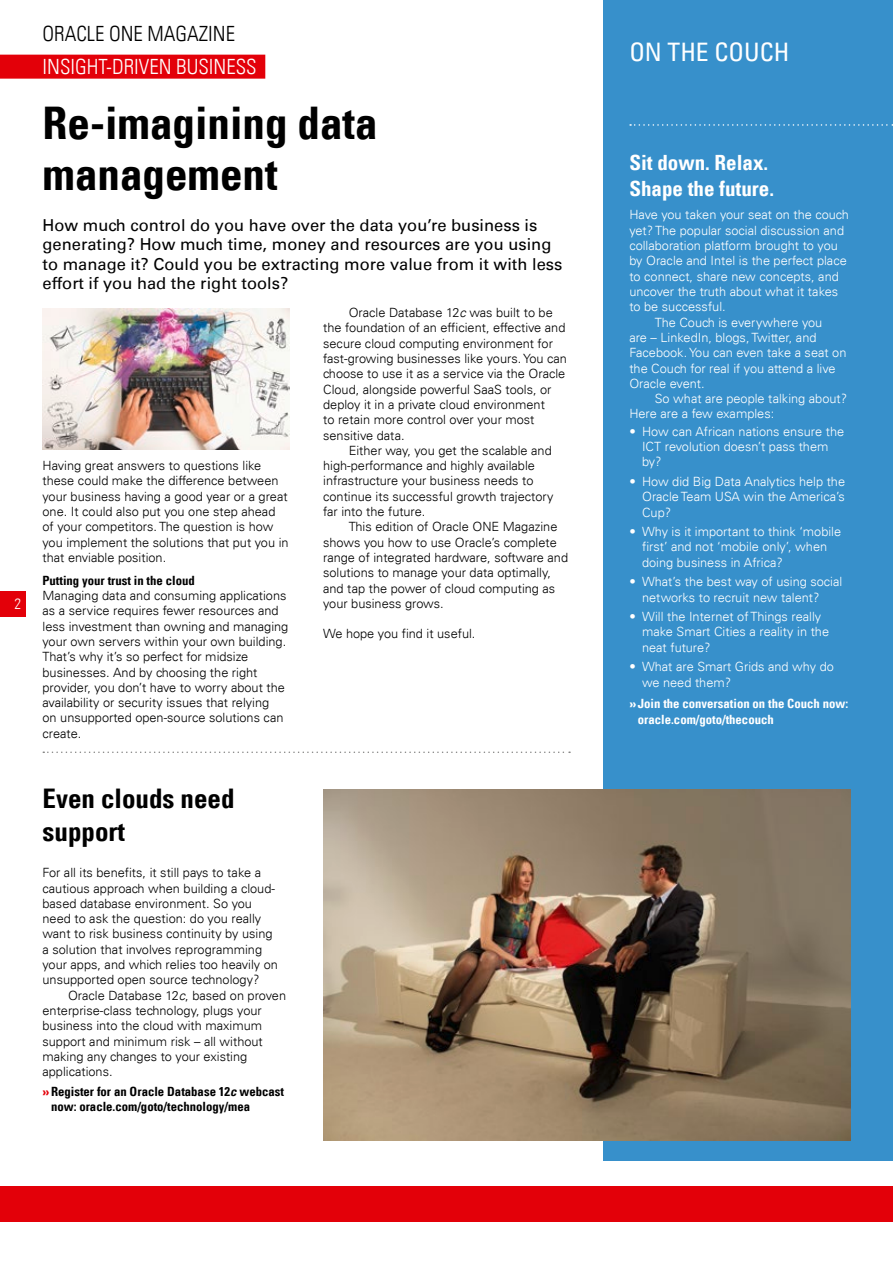
<style>
.page{position:relative;width:893px;height:1263px;background:#fff}
.page>*{position:absolute;margin:0;border:0;box-sizing:border-box;transform-origin:0 0}
.t1{font:700 condensed 45px/51px "Univers LT";color:#000}
.t2{font:700 condensed 27px/32.4px "Univers LT";color:#000}
.t3{font:condensed 25.5px "Univers LT";color:#fff}
.t4{font:700 condensed 21px/25.2px "Univers LT";color:#fff}
.t5{font:300 condensed 21px "Univers LT";color:#fff}
.t6{font:300 condensed 21px "Univers LT";color:#000}
.t7{font:16.5px/19.5px "Univers LT";color:#000}
.t8{font:300 condensed 15px "Univers LT";color:#fff}
.t9{font:300 12.75px/15.3px "Univers LT";color:#000}
.t10{font:300 12.75px/15.3px "Univers LT";color:#fff}
.t11{font:700 condensed 12.75px/15.3px "Univers LT";color:#000}
.t12{font:700 condensed 12.75px/15.3px "Univers LT";color:#fff}
.s1{font-style:italic}
.s2{font-stretch:normal;color:#e30009}
.s3{font-stretch:normal}
</style>
<div class="page">
<div style="left:604px;top:0;width:289px;height:1161px;background:#3790cb"></div>
<img style="left:323px;top:789px;width:527px;height:352px">
<svg style="left:630px;top:124px;width:263px;height:2px"></svg>
<svg style="left:43px;top:751px;width:527px;height:2px"></svg>
<img style="left:43px;top:308px;width:246px;height:141px">
<div style="left:0;top:1186px;width:893px;height:36px;background:#e30009"></div>
<div style="left:0;top:55px;width:265px;height:24px;background:#e30009"></div>
<div style="left:0;top:591px;width:26px;height:26px;background:#e30009"></div>
<p class="t8" style="left:15px;top:595px;width:8px">2</p>
<h3 class="t6" style="left:43px;top:21px;width:194px">ORACLE ONE MAGAZINE</h3>
<h3 class="t5" style="left:43px;top:54px;width:216px">INSIGHT-DRIVEN BUSINESS</h3>
<h1 class="t1" style="left:43px;top:97px;width:337px">Re-imagining data management</h1>
<p class="t7" style="left:43px;top:215px;width:521px">How much control do you have over the data you’re business is generating? How much time, money and resources are you using to manage it? Could you be extracting more value from it with less effort if you had the right tools?</p>
<p class="t9" style="left:43px;top:458px;width:248px">Having great answers to questions like these could make the difference between your business having a good year or a great one. It could also put you one step ahead of your competitors. The question is how you implement the solutions that put you in that enviable position.</p>
<p class="t11" style="left:43px;top:572px;width:154px">Putting your trust in the cloud</p>
<p class="t9" style="left:43px;top:588px;width:247px">Managing data and consuming applications as a service requires fewer resources and less investment than owning and managing your own servers within your own building.<br>That’s why it’s so perfect for midsize businesses. And by choosing the right provider, you don’t have to worry about the availability or security issues that relying<br>on unsupported open-source solutions can create.</p>
<h2 class="t2" style="left:43px;top:782px;width:193px">Even clouds need support</h2>
<p class="t9" style="left:43px;top:865px;width:237px">For all its benefits, it still pays to take a cautious approach when building a cloud&shy;based database environment. So you need to ask the question: do you really want to risk business continuity by using a solution that involves reprogramming your apps, and which relies too heavily on unsupported open source technology?</p>
<p class="t9" style="left:43px;top:987px;width:245px;text-indent:26px">Oracle Database 12<span class="s1">c</span>, based on proven enterprise-class technology, plugs your business into the cloud with maximum support and minimum risk – all without making any changes to your existing applications.</p>
<p class="t11" style="left:51px;top:1083px;width:235px;text-indent:-9px"><span class="s2">»</span>Register for an Oracle Database 12<span class="s1">c</span> webcast now: oracle.com/goto/technology/mea</p>
<p class="t9" style="left:323px;top:305px;width:245px;text-indent:26px">Oracle Database 12<span class="s1">c</span> was built to be the foundation of an efficient, effective and secure cloud computing environment for fast-growing businesses like yours. You can choose to use it as a service via the Oracle Cloud, alongside powerful SaaS tools, or deploy it in a private cloud environment<br>to retain more control over your most sensitive data.</p>
<p class="t9" style="left:323px;top:443px;width:232px;text-indent:26px">Either way, you get the scalable and high-performance and highly available infrastructure your business needs to continue its successful growth trajectory far into the future.</p>
<p class="t9" style="left:323px;top:519px;width:246px;text-indent:26px">This edition of Oracle ONE Magazine shows you how to use Oracle’s complete range of integrated hardware, software and solutions to manage your data optimally, and tap the power of cloud computing as your business grows.</p>
<p class="t9" style="left:323px;top:626px;width:154px">We hope you find it useful.</p>
<h3 class="t3" style="left:629px;top:36px;width:162px">ON THE COUCH</h3>
<h3 class="t4" style="left:629px;top:150px;width:146px">Sit down. Relax.<br>Shape the future.</h3>
<p class="t10" style="left:629px;top:207px;width:221px">Have you taken your seat on the couch</p>
<p class="t10" style="left:629px;top:223px;width:216px">yet? The popular social discussion and</p>
<p class="t10" style="left:629px;top:238px;width:210px">collaboration platform brought to you</p>
<p class="t10" style="left:629px;top:253px;width:219px">by Oracle and Intel is the perfect place</p>
<p class="t10" style="left:629px;top:268px;width:211px">to connect, share new concepts, and</p>
<p class="t10" style="left:629px;top:284px;width:210px">uncover the truth about what it takes</p>
<p class="t10" style="left:629px;top:299px;width:98px">to be successful.</p>
<p class="t10" style="left:655px;top:314px;width:169px">The Couch is everywhere you</p>
<p class="t10" style="left:629px;top:330px;width:189px">are – LinkedIn, blogs, Twitter, and</p>
<p class="t10" style="left:629px;top:345px;width:219px">Facebook. You can even take a seat on</p>
<p class="t10" style="left:629px;top:360px;width:208px">the Couch for real if you attend a live</p>
<p class="t10" style="left:629px;top:376px;width:77px">Oracle event.</p>
<p class="t10" style="left:655px;top:391px;width:194px">So what are people talking about?</p>
<p class="t10" style="left:629px;top:406px;width:146px">Here are a few examples:</p>
<p class="t10" style="left:642px;top:424px;width:204px;text-indent:-13px">• How can African nations ensure the<br>ICT revolution doesn’t pass them by?</p>
<p class="t10" style="left:642px;top:474px;width:205px;text-align:justify;text-indent:-13px">• How did Big Data Analytics help the Oracle Team USA win the America’s Cup?</p>
<p class="t10" style="left:642px;top:524px;width:201px;text-indent:-13px">• Why is it important to think ‘mobile first’ and not ‘mobile only’, when doing business in Africa?</p>
<p class="t10" style="left:642px;top:574px;width:202px;text-indent:-13px">• What’s the best way of using social networks to recruit new talent?</p>
<p class="t10" style="left:642px;top:609px;width:189px;text-indent:-13px">• Will the Internet of Things really make Smart Cities a reality in the neat future?</p>
<p class="t10" style="left:642px;top:659px;width:193px;text-indent:-13px">• What are Smart Grids and why do we need them?</p>
<p class="t12" style="left:638px;top:696px;width:212px;text-indent:-9px"><span class="s3">»</span>Join the conversation on the Couch now: oracle.com/goto/thecouch</p>
</div>
